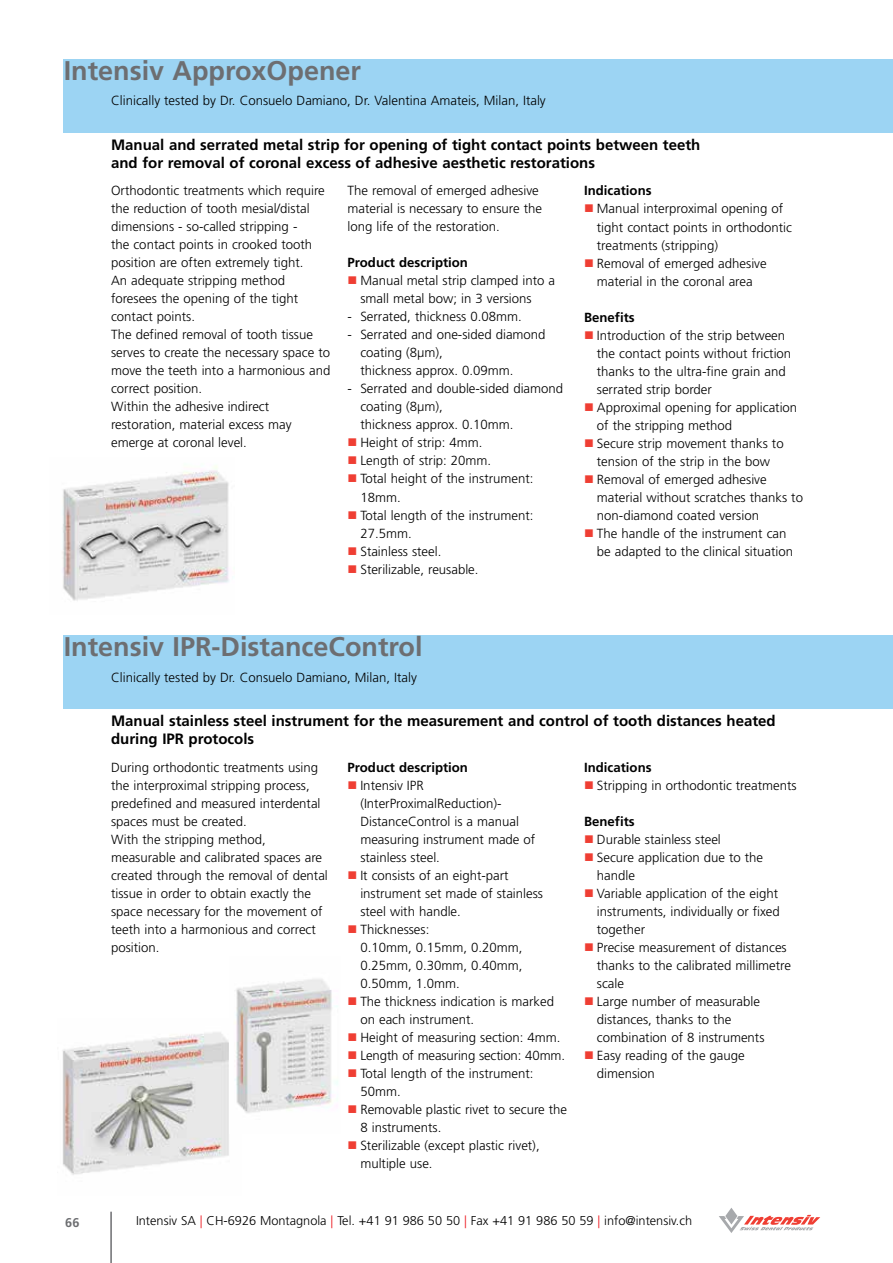
<style>
.page{position:relative;width:893px;height:1263px;background:#fff}
.page>*{position:absolute;margin:0;border:0;box-sizing:border-box;transform-origin:0 0}
.t1{font:700 27px "Frutiger";color:#6d6e71}
.t2{font:700 15px/18px "Frutiger";color:#000}
.t3{font:300 13.2px/18px "Frutiger";color:#000}
.t4{font:700 13.2px "Frutiger";color:#000}
.t5{font:300 12.75px "Frutiger";color:#000}
.t6{font:700 12.75px "Frutiger";color:#6d6e71}
.s1{color:#ef3e33}
.s2{color:#ed1d24}
</style>
<div class="page">
<hr style="left:110px;top:1212px;width:2px;height:51px;background:#6d6e71">
<svg style="left:719px;top:1208px;width:101px;height:25px"></svg>
<img style="left:62px;top:1032px;width:167px;height:143px">
<img style="left:235px;top:979px;width:103px;height:134px">
<div style="left:64px;top:60px;width:829px;height:73px;background:#9cd4f3"></div>
<div style="left:64px;top:636px;width:829px;height:73px;background:#9cd4f3"></div>
<img style="left:62px;top:465px;width:167px;height:136px">
<h1 class="t1" style="left:64px;top:55px;width:299px">Intensiv ApproxOpener</h1>
<p class="t3" style="left:111px;top:92px;width:436px">Clinically tested by Dr. Consuelo Damiano, Dr. Valentina Amateis, Milan, Italy</p>
<p class="t2" style="left:111px;top:135px;width:591px">Manual and serrated metal strip for opening of tight contact points between teeth and for removal of coronal excess of adhesive aesthetic restorations</p>
<p class="t3" style="left:111px;top:182px;width:221px">Orthodontic treatments which require the reduction of tooth mesial/distal dimensions - so-called stripping -<br>the contact points in crooked tooth position are often extremely tight.<br>An adequate stripping method foresees the opening of the tight contact points.<br>The defined removal of tooth tissue serves to create the necessary space to move the teeth into a harmonious and correct position.<br>Within the adhesive indirect restoration, material excess may emerge at coronal level.</p>
<p class="t3" style="left:348px;top:182px;width:196px">The removal of emerged adhesive material is necessary to ensure the long life of the restoration.</p>
<p class="t4" style="left:348px;top:255px;width:122px">Product description</p>
<p class="t3" style="left:360px;top:272px;width:196px;text-indent:-13px"><span class="s1">■</span> Manual metal strip clamped into a small metal bow; in 3 versions</p>
<p class="t3" style="left:348px;top:308px;width:176px">- Serrated, thickness 0.08mm.</p>
<p class="t3" style="left:360px;top:326px;width:187px;text-indent:-13px">- Serrated and one-sided diamond coating (8µm),<br>thickness approx. 0.09mm.</p>
<p class="t3" style="left:360px;top:380px;width:204px;text-indent:-13px">- Serrated and double-sided diamond coating (8µm),<br>thickness approx. 0.10mm.</p>
<p class="t3" style="left:348px;top:434px;width:136px"><span class="s1">■</span> Height of strip: 4mm.</p>
<p class="t3" style="left:348px;top:452px;width:145px"><span class="s1">■</span> Length of strip: 20mm.</p>
<p class="t3" style="left:360px;top:470px;width:175px;text-indent:-13px"><span class="s1">■</span> Total height of the instrument:<br>18mm.</p>
<p class="t3" style="left:360px;top:506px;width:175px;text-indent:-13px"><span class="s1">■</span> Total length of the instrument:<br>27.5mm.</p>
<p class="t3" style="left:348px;top:542px;width:95px"><span class="s1">■</span> Stainless steel.</p>
<p class="t3" style="left:348px;top:560px;width:132px"><span class="s1">■</span> Sterilizable, reusable.</p>
<p class="t4" style="left:584px;top:183px;width:69px">Indications</p>
<p class="t3" style="left:597px;top:200px;width:197px;text-indent:-13px"><span class="s1">■</span> Manual interproximal opening of tight contact points in orthodontic treatments (stripping)</p>
<p class="t3" style="left:584px;top:254px;width:184px;text-align:center"><span class="s1">■</span> Removal of emerged adhesive material in the coronal area</p>
<p class="t4" style="left:584px;top:309px;width:52px">Benefits</p>
<p class="t3" style="left:597px;top:326px;width:196px;text-indent:-13px"><span class="s1">■</span> Introduction of the strip between the contact points without friction thanks to the ultra-fine grain and serrated strip border</p>
<p class="t3" style="left:597px;top:398px;width:202px;text-indent:-13px"><span class="s1">■</span> Approximal opening for application of the stripping method</p>
<p class="t3" style="left:584px;top:434px;width:201px;text-align:center"><span class="s1">■</span> Secure strip movement thanks to tension of the strip in the bow</p>
<p class="t3" style="left:597px;top:470px;width:208px;text-indent:-13px"><span class="s1">■</span> Removal of emerged adhesive material without scratches thanks to non-diamond coated version</p>
<p class="t3" style="left:597px;top:524px;width:198px;text-indent:-13px"><span class="s1">■</span> The handle of the instrument can be adapted to the clinical situation</p>
<h1 class="t1" style="left:64px;top:631px;width:360px">Intensiv IPR-DistanceControl</h1>
<p class="t3" style="left:111px;top:668px;width:307px">Clinically tested by Dr. Consuelo Damiano, Milan, Italy</p>
<p class="t2" style="left:111px;top:711px;width:666px">Manual stainless steel instrument for the measurement and control of tooth distances heated during IPR protocols</p>
<p class="t3" style="left:111px;top:758px;width:218px">During orthodontic treatments using the interproximal stripping process, predefined and measured interdental spaces must be created.<br>With the stripping method, measurable and calibrated spaces are created through the removal of dental tissue in order to obtain exactly the space necessary for the movement of teeth into a harmonious and correct position.</p>
<p class="t4" style="left:348px;top:759px;width:122px">Product description</p>
<p class="t3" style="left:360px;top:776px;width:176px;text-indent:-13px"><span class="s1">■</span> Intensiv IPR (InterProximalReduction)-<br>DistanceControl is a manual measuring instrument made of stainless steel.</p>
<p class="t3" style="left:360px;top:866px;width:184px;text-indent:-13px"><span class="s1">■</span> It consists of an eight-part instrument set made of stainless steel with handle.</p>
<p class="t3" style="left:360px;top:920px;width:164px;text-indent:-13px"><span class="s1">■</span> Thicknesses:<br>0.10mm, 0.15mm, 0.20mm,<br>0.25mm, 0.30mm, 0.40mm,<br>0.50mm, 1.0mm.</p>
<p class="t3" style="left:360px;top:992px;width:195px;text-indent:-13px"><span class="s1">■</span> The thickness indication is marked on each instrument.</p>
<p class="t3" style="left:348px;top:1028px;width:214px"><span class="s1">■</span> Height of measuring section: 4mm.</p>
<p class="t3" style="left:348px;top:1046px;width:219px"><span class="s1">■</span> Length of measuring section: 40mm.</p>
<p class="t3" style="left:360px;top:1064px;width:175px;text-indent:-13px"><span class="s1">■</span> Total length of the instrument:<br>50mm.</p>
<p class="t3" style="left:360px;top:1100px;width:208px;text-indent:-13px"><span class="s1">■</span> Removable plastic rivet to secure the<br>8 instruments.</p>
<p class="t3" style="left:360px;top:1136px;width:181px;text-indent:-13px"><span class="s1">■</span> Sterilizable (except plastic rivet), multiple use.</p>
<p class="t4" style="left:584px;top:759px;width:69px">Indications</p>
<p class="t3" style="left:584px;top:776px;width:214px"><span class="s1">■</span> Stripping in orthodontic treatments</p>
<p class="t4" style="left:584px;top:813px;width:52px">Benefits</p>
<p class="t3" style="left:584px;top:830px;width:138px"><span class="s1">■</span> Durable stainless steel</p>
<p class="t3" style="left:597px;top:848px;width:168px;text-indent:-13px"><span class="s1">■</span> Secure application due to the handle</p>
<p class="t3" style="left:597px;top:884px;width:184px;text-indent:-13px"><span class="s1">■</span> Variable application of the eight instruments, individually or fixed together</p>
<p class="t3" style="left:597px;top:938px;width:196px;text-indent:-13px"><span class="s1">■</span> Precise measurement of distances thanks to the calibrated millimetre scale</p>
<p class="t3" style="left:597px;top:992px;width:169px;text-indent:-13px"><span class="s1">■</span> Large number of measurable distances, thanks to the combination of 8 instruments</p>
<p class="t3" style="left:597px;top:1046px;width:149px;text-indent:-13px"><span class="s1">■</span> Easy reading of the gauge dimension</p>
<p class="t6" style="left:65px;top:1215px;width:16px">66</p>
<p class="t5" style="left:136px;top:1213px;width:558px">Intensiv SA <span class="s2">|</span> CH-6926 Montagnola <span class="s2">|</span> Tel. +41 91 986 50 50 <span class="s2">|</span> Fax +41 91 986 50 59 <span class="s2">|</span> info@intensiv.ch</p>
</div>
